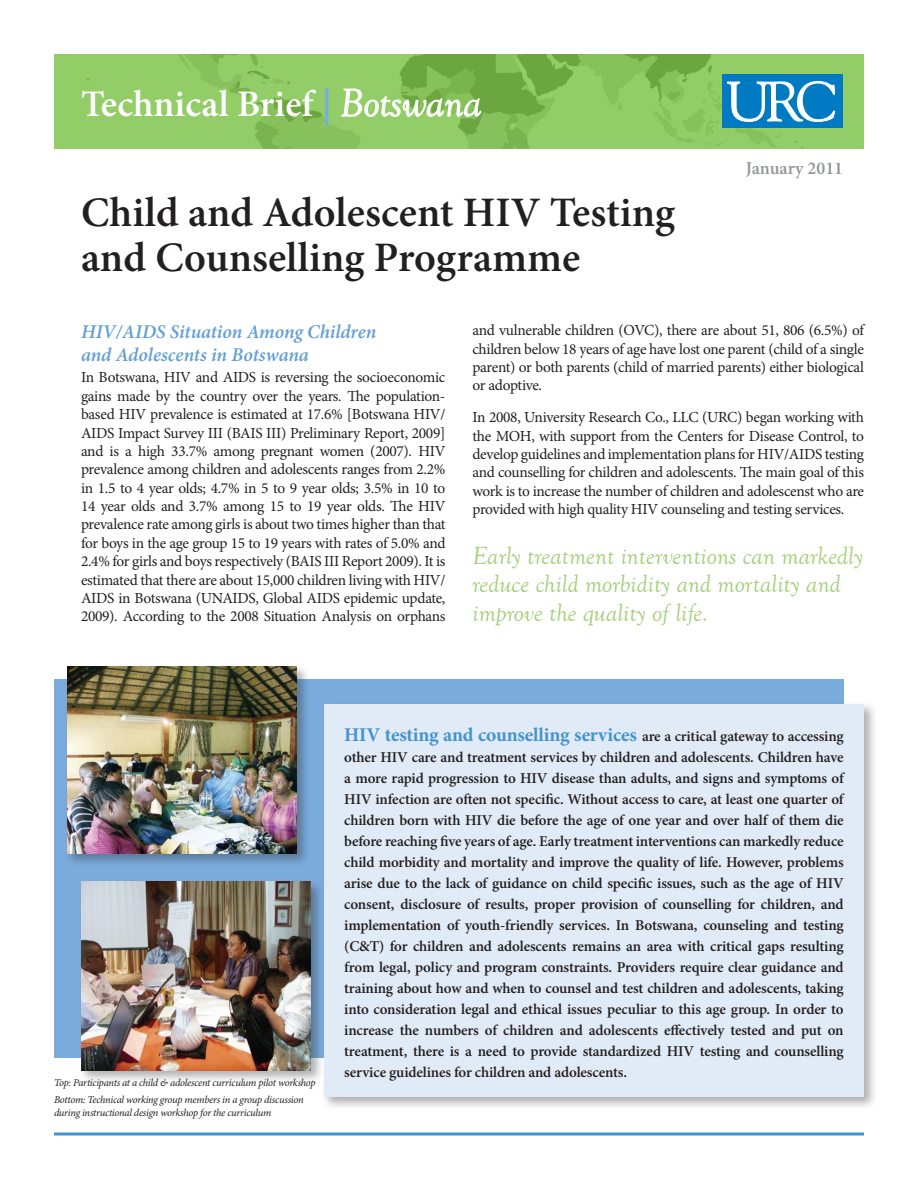
<style>
.page{position:relative;width:918px;height:1188px;background:#fff}
.page>*{position:absolute;margin:0;border:0;box-sizing:border-box;transform-origin:0 0}
.t1{font:600 42px/45px "Minion Pro";color:#231f20}
.t2{font:600 37.5px "Minion Pro";color:#fff}
.t3{font:italic 25.5px/28.5px "Goudy Old Style T";color:#a1d076}
.t4{font:700 19.5px "Minion Pro";letter-spacing:-.01em;color:#4393cf}
.t5{font:italic 600 19.5px/22.5px "Minion Pro";letter-spacing:-.005em;color:#629fd5}
.t6{font:600 18px "Minion Pro";color:#939598}
.t7{font:15.3px/18.3px "Minion Pro";letter-spacing:-.02em;color:#231f20;text-align:justify}
.t8{font:600 15px/21px "Minion Pro";letter-spacing:-.01em;color:#231f20;text-align:justify}
.t9{font:italic 10.5px/17px "Minion Pro";letter-spacing:-.03em;color:#231f20}
.s1{font-weight:700;color:#7aacdc}
.s2{font-family:"Goudy Old Style T";font-weight:400;font-style:italic;font-size:40.5px}
.s3{font-weight:600;font-size:15px;color:#231f20}
</style>
<div class="page">
<svg style="left:54px;top:54px;width:810px;height:94px;background:#8bc560"></svg>
<div style="left:722px;top:74px;width:121px;height:54px;background:#007ac2"></div>
<svg style="left:727px;top:81px;width:108px;height:41px"></svg>
<svg style="left:341px;top:81px;width:141px;height:49px;background:#97ca70"></svg>
<svg style="left:54px;top:1132px;width:810px;height:4px;background:#70aedb"></svg>
<div style="left:54px;top:680px;width:790px;height:378px;background:#7aabdb"></div>
<div style="left:65px;top:663px;width:246px;height:204px;background:#231f20;opacity:.35"></div>
<img style="left:68px;top:667px;width:229px;height:187px">
<div style="left:78px;top:879px;width:246px;height:205px;background:#231f20;opacity:.35"></div>
<img style="left:81px;top:882px;width:229px;height:189px">
<div style="left:321px;top:701px;width:557px;height:409px;background:#231f20;opacity:.35"></div>
<div style="left:324px;top:704px;width:540px;height:393px;background:#e1ebf7"></div>
<h2 class="t2" style="left:81px;top:78px;width:402px">Technical Brief <span class="s1">|</span> <span class="s2">Botswana</span></h2>
<h1 class="t1" style="left:81px;top:190px;width:596px">Child and Adolescent HIV Testing and Counselling Programme</h1>
<p class="t6" style="left:746px;top:156px;width:99px">January 2011</p>
<p class="t5" style="left:81px;top:320px;width:297px">HIV/AIDS Situation Among Children and Adolescents in Botswana</p>
<p class="t7" style="left:81px;top:368px;width:366px">In Botswana, HIV and AIDS is reversing the socioeconomic gains made by the country over the years. The population&shy;based HIV prevalence is estimated at 17.6% [Botswana HIV/ AIDS Impact Survey III (BAIS III) Preliminary Report, 2009] and is a high 33.7% among pregnant women (2007). HIV prevalence among children and adolescents ranges from 2.2% in 1.5 to 4 year olds; 4.7% in 5 to 9 year olds; 3.5% in 10 to 14 year olds and 3.7% among 15 to 19 year olds. The HIV prevalence rate among girls is about two times higher than that for boys in the age group 15 to 19 years with rates of 5.0% and 2.4% for girls and boys respectively (BAIS III Report 2009). It is estimated that there are about 15,000 children living with HIV/ AIDS in Botswana (UNAIDS, Global AIDS epidemic update, 2009). According to the 2008 Situation Analysis on orphans</p>
<p class="t7" style="left:472px;top:321px;width:393px">and vulnerable children (OVC), there are about 51, 806 (6.5%) of children below 18 years of age have lost one parent (child of a single parent) or both parents (child of married parents) either biological or adoptive.</p>
<p class="t7" style="left:472px;top:408px;width:393px">In 2008, University Research Co., LLC (URC) began working with the MOH, with support from the Centers for Disease Control, to develop guidelines and implementation plans for HIV/AIDS testing and counselling for children and adolescents. The main goal of this work is to increase the number of children and adolescenst who are provided with high quality HIV counseling and testing services.</p>
<h3 class="t3" style="left:472px;top:542px;width:392px">Early treatment interventions can markedly reduce child morbidity and mortality and improve the quality of life.</h3>
<p class="t9" style="left:54px;top:1074px;width:263px">Top: Participants at a child &amp; adolescent curriculum pilot workshop<br>Bottom: Technical working group members in a group discussion</p>
<p class="t9" style="left:54px;top:1105px;width:219px">during instructional design workshop for the curriculum</p>
<p class="t4" style="left:344px;top:721px;width:501px">HIV testing and counselling services <span class="s3">are a critical gateway to accessing</span></p>
<p class="t8" style="left:344px;top:746px;width:501px">other HIV care and treatment services by children and adolescents. Children have a more rapid progression to HIV disease than adults, and signs and symptoms of HIV infection are often not specific. Without access to care, at least one quarter of children born with HIV die before the age of one year and over half of them die before reaching five years of age. Early treatment interventions can markedly reduce child morbidity and mortality and improve the quality of life. However, problems arise due to the lack of guidance on child specific issues, such as the age of HIV consent, disclosure of results, proper provision of counselling for children, and implementation of youth-friendly services. In Botswana, counseling and testing (C&amp;T) for children and adolescents remains an area with critical gaps resulting from legal, policy and program constraints. Providers require clear guidance and training about how and when to counsel and test children and adolescents, taking into consideration legal and ethical issues peculiar to this age group. In order to increase the numbers of children and adolescents effectively tested and put on treatment, there is a need to provide standardized HIV testing and counselling service guidelines for children and adolescents.</p>
</div>
